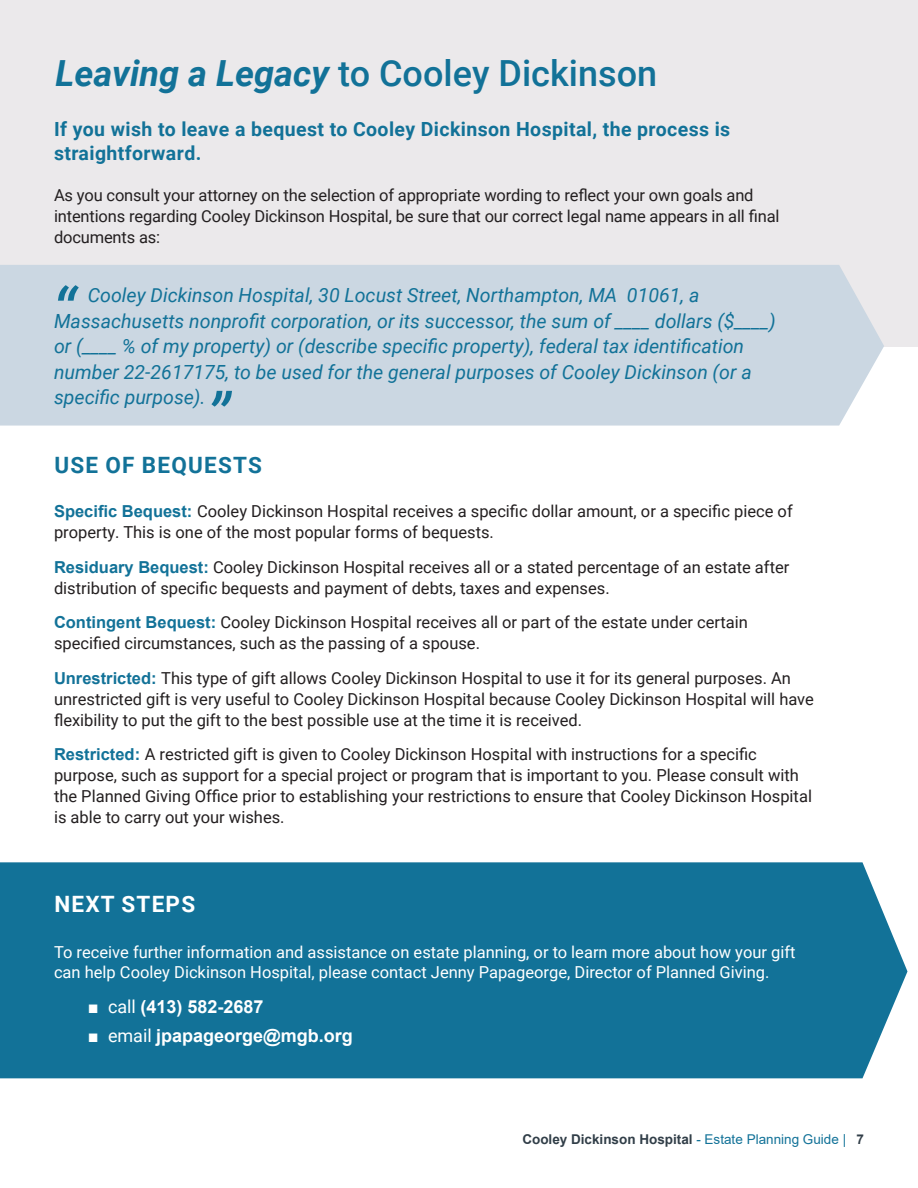
<style>
.page{position:relative;width:918px;height:1188px;background:#fff}
.page>*{position:absolute;margin:0;border:0;box-sizing:border-box;transform-origin:0 0}
.Quotation_Mark__georgia{font:italic 66px "Roboto";color:#127298}
.Page_Title__Arial{font:500 36px "Roboto";color:#127298}
.Sub_Header__Arial{font:700 22.5px "Roboto";letter-spacing:.055em;color:#127298}
.Sub_Header__Arial-2{font:700 22.5px "Roboto";letter-spacing:.055em;color:#fff}
.Bequest_Language_Info__georgia{font:italic 19.5px/25.5px "Roboto";color:#127298}
.Sub_Header__Arial__smaller{font:700 19.5px/23.4px "Roboto";letter-spacing:.02em;color:#127298}
.t1{font:700 18px "Arial";color:#fff}
.Body_Text__georgia{font:16.5px/21px "Roboto";color:#231f20}
.Side_Bar_body_text__arial{font:16.5px/19.8px "Roboto";color:#fff}
.Footer_Bottom_Right_By_Page_NBR{font:700 13.5px "Arial";color:#313e48}
.s1{font-weight:700;font-style:italic}
.s2{font-family:"Arial";font-weight:700;color:#127298}
.s3{font-family:"Century";font-weight:400}
.s4{font-family:"Roboto";font-weight:400}
.s5{font-weight:400;color:#127298}
</style>
<div class="page">
<div style="left:0;top:862px;width:908px;height:216px;background:#127298"></div>
<div style="left:0;top:0;width:918px;height:346px;background:#ebe9eb"></div>
<div style="left:0;top:265px;width:884px;height:161px;background:#cbd7e2"></div>
<p class="Page_Title__Arial" style="left:56px;top:48px;width:603px"><span class="s1">Leaving a Legacy</span> to Cooley Dickinson</p>
<p class="Sub_Header__Arial__smaller" style="left:54px;top:117px;width:678px">If you wish to leave a bequest to Cooley Dickinson Hospital, the process is straightforward.</p>
<p class="Body_Text__georgia" style="left:54px;top:184px;width:727px">As you consult your attorney on the selection of appropriate wording to reflect your own goals and intentions regarding Cooley Dickinson Hospital, be sure that our correct legal name appears in all final documents as:</p>
<p class="Quotation_Mark__georgia" style="left:52px;top:266px;width:24px">“</p>
<p class="Bequest_Language_Info__georgia" style="left:54px;top:282px;width:723px;text-indent:34px">Cooley Dickinson Hospital, 30 Locust Street, Northampton, MA 01061, a Massachusetts nonprofit corporation, or its successor, the sum of ____ dollars ($____) or (____ % of my property) or (describe specific property), federal tax identification number 22-2617175, to be used for the general purposes of Cooley Dickinson (or a specific purpose).</p>
<p class="Quotation_Mark__georgia" style="left:207px;top:371px;width:25px">”</p>
<p class="Sub_Header__Arial" style="left:54px;top:449px;width:209px">USE OF BEQUESTS</p>
<p class="Body_Text__georgia" style="left:54px;top:500px;width:740px"><span class="s2">Specific Bequest:</span> Cooley Dickinson Hospital receives a specific dollar amount, or a specific piece of property. This is one of the most popular forms of bequests.</p>
<p class="Body_Text__georgia" style="left:54px;top:556px;width:737px"><span class="s2">Residuary Bequest:</span> Cooley Dickinson Hospital receives all or a stated percentage of an estate after distribution of specific bequests and payment of debts, taxes and expenses.</p>
<p class="Body_Text__georgia" style="left:54px;top:611px;width:695px"><span class="s2">Contingent Bequest:</span> Cooley Dickinson Hospital receives all or part of the estate under certain specified circumstances, such as the passing of a spouse.</p>
<p class="Body_Text__georgia" style="left:54px;top:667px;width:761px"><span class="s2">Unrestricted:</span> This type of gift allows Cooley Dickinson Hospital to use it for its general purposes. An unrestricted gift is very useful to Cooley Dickinson Hospital because Cooley Dickinson Hospital will have flexibility to put the gift to the best possible use at the time it is received.</p>
<p class="Body_Text__georgia" style="left:54px;top:743px;width:760px"><span class="s2">Restricted:</span> A restricted gift is given to Cooley Dickinson Hospital with instructions for a specific purpose, such as support for a special project or program that is important to you. Please consult with the Planned Giving Office prior to establishing your restrictions to ensure that Cooley Dickinson Hospital is able to carry out your wishes.</p>
<p class="Sub_Header__Arial-2" style="left:54px;top:888px;width:142px">NEXT STEPS</p>
<p class="Side_Bar_body_text__arial" style="left:54px;top:942px;width:743px">To receive further information and assistance on estate planning, or to learn more about how your gift can help Cooley Dickinson Hospital, please contact Jenny Papageorge, Director of Planned Giving.</p>
<p class="t1" style="left:88px;top:994px;width:177px"><span class="s3">■</span> <span class="s4">call</span> (413) 582-2687</p>
<p class="t1" style="left:88px;top:1023px;width:267px"><span class="s3">■</span> <span class="s4">email</span> jpapageorge@mgb.org</p>
<p class="Footer_Bottom_Right_By_Page_NBR" style="left:522px;top:1130px;width:325px">Cooley Dickinson Hospital <span class="s5">- Estate Planning Guide |</span></p>
<p class="Footer_Bottom_Right_By_Page_NBR" style="left:856px;top:1130px;width:9px">7</p>
</div>
